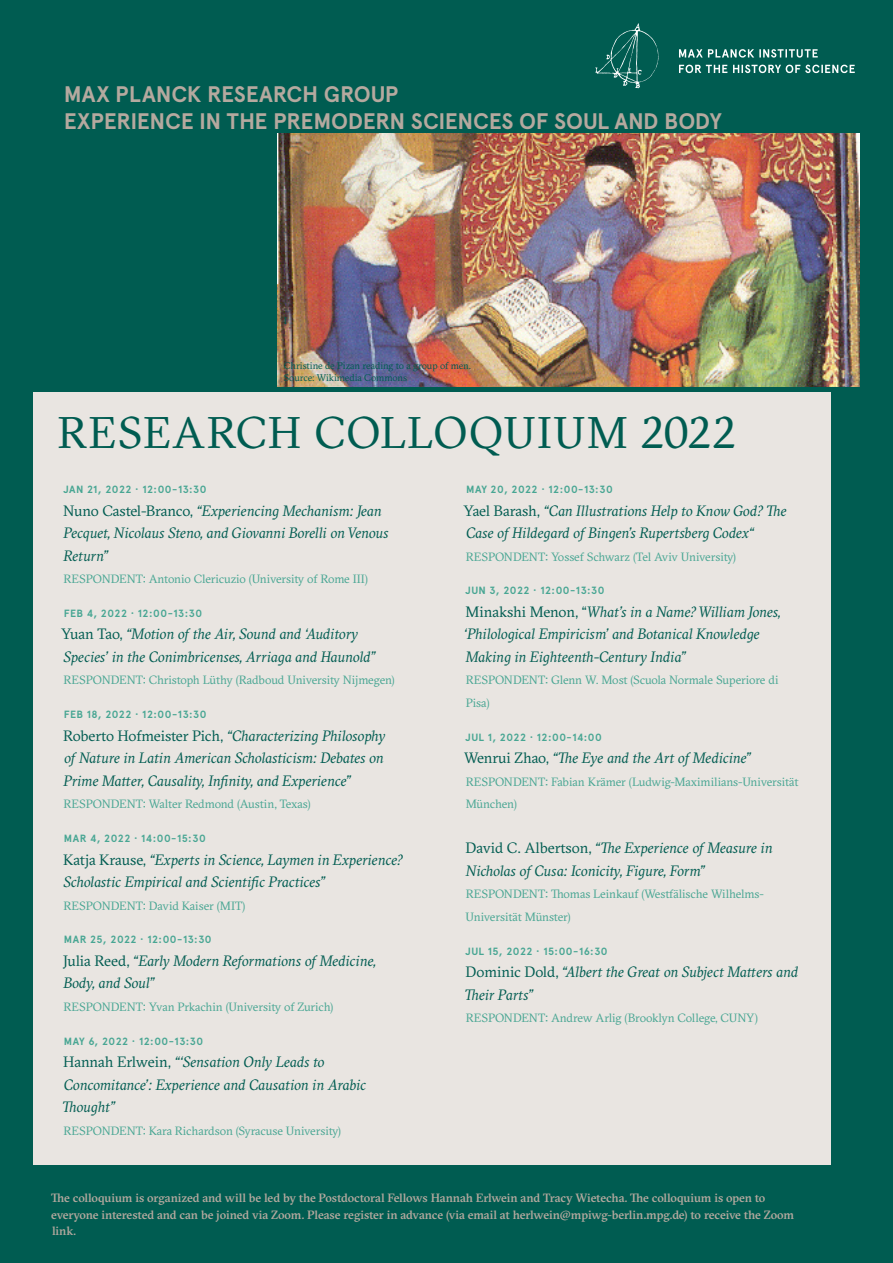
<style>
.page{position:relative;width:893px;height:1263px;background:#005c51}
.page>*{position:absolute;margin:0;border:0;box-sizing:border-box;transform-origin:0 0}
.Kategorie__30_35{font:44.25px "GT Sectra";letter-spacing:.025em;color:#005c51}
.t1{font:700 22.5px "Apercu Pro";letter-spacing:-.01em;color:#b5a99f}
.Veranstaltungstitel{font:italic 15px/22.5px "GT Sectra";letter-spacing:-.005em;color:#005c51}
.Veranstaltungstitel-2{font:12px/22.5px "GT Sectra";letter-spacing:-.01em;color:#48a693}
.Name__Institut__15_2{font:500 12px/16.5px "GT Sectra";letter-spacing:-.005em;color:#b5a99f}
.Veranstaltungstitel-3{font:700 10.5px "Apercu Pro";letter-spacing:.04em;color:#48a693}
.Datum__Ort__Zeit__18{font:700 10.5px "Apercu Pro";letter-spacing:.04em;color:#48a693}
.Haupt-Headline__100{font:9.75px "GT Sectra";letter-spacing:-.005em;color:#005c51}
.s1{font-style:normal}
</style>
<div class="page">
<div style="left:33px;top:392px;width:797px;height:772px;background:#e9e5e1"></div>
<svg style="left:679px;top:65px;width:176px;height:8px"></svg>
<svg style="left:679px;top:49px;width:139px;height:9px"></svg>
<svg style="left:595px;top:23px;width:63px;height:65px"></svg>
<img style="left:277px;top:133px;width:582px;height:254px">
<p class="t1" style="left:64px;top:77px;width:336px">MAX PLANCK RESEARCH GROUP</p>
<p class="t1" style="left:64px;top:104px;width:659px">EXPERIENCE IN THE PREMODERN SCIENCES OF SOUL AND BODY</p>
<p class="Haupt-Headline__100" style="left:284px;top:316px;width:5px">I</p>
<p class="Haupt-Headline__100" style="left:284px;top:361px;width:189px">Christine de Pizan reading to a group of men.</p>
<p class="Haupt-Headline__100" style="left:284px;top:372px;width:125px">Source: Wikimedia Commons</p>
<p class="Kategorie__30_35" style="left:57px;top:408px;width:680px">RESEARCH COLLOQUIUM 2022</p>
<p class="Datum__Ort__Zeit__18" style="left:63px;top:482px;width:145px">JAN 21, 2022 · 12:00-13:30</p>
<p class="Veranstaltungstitel" style="left:63px;top:499px;width:327px"><span class="s1">Nuno Castel-Branco,</span> “Experiencing Mechanism: Jean<br>Pecquet, Nicolaus Steno, and Giovanni Borelli on Venous<br>Return”</p>
<p class="Veranstaltungstitel-2" style="left:63px;top:568px;width:306px">RESPONDENT: Antonio Clericuzio (University of Rome III)</p>
<p class="Veranstaltungstitel-3" style="left:64px;top:605px;width:140px">FEB 4, 2022 · 12:00-13:30</p>
<p class="Veranstaltungstitel" style="left:61px;top:623px;width:316px"><span class="s1">Yuan Tao,</span> “Motion of the Air, Sound and ‘Auditory<br>Species’ in the Conimbricenses, Arriaga and Haunold”</p>
<p class="Veranstaltungstitel-2" style="left:63px;top:669px;width:333px">RESPONDENT: Christoph Lüthy (Radboud University Nijmegen)</p>
<p class="Veranstaltungstitel-3" style="left:64px;top:707px;width:144px">FEB 18, 2022 · 12:00-13:30</p>
<p class="Veranstaltungstitel" style="left:63px;top:724px;width:324px;text-align:justify"><span class="s1">Roberto Hofmeister Pich,</span> “Characterizing Philosophy of Nature in Latin American Scholasticism: Debates on Prime Matter, Causality, Infinity, and Experience”</p>
<p class="Veranstaltungstitel-2" style="left:63px;top:793px;width:249px">RESPONDENT: Walter Redmond (Austin, Texas)</p>
<p class="Datum__Ort__Zeit__18" style="left:64px;top:830px;width:143px">MAR 4, 2022 · 14:00-15:30</p>
<p class="Veranstaltungstitel" style="left:63px;top:848px;width:341px"><span class="s1">Katja Krause,</span> “Experts in Science, Laymen in Experience?<br>Scholastic Empirical and Scientific Practices”</p>
<p class="Veranstaltungstitel-2" style="left:63px;top:894px;width:184px">RESPONDENT: David Kaiser (MIT)</p>
<p class="Veranstaltungstitel-3" style="left:64px;top:932px;width:149px">MAR 25, 2022 · 12:00-13:30</p>
<p class="Veranstaltungstitel" style="left:63px;top:949px;width:315px"><span class="s1">Julia Reed,</span> “Early Modern Reformations of Medicine,<br>Body, and Soul”</p>
<p class="Veranstaltungstitel-2" style="left:63px;top:996px;width:271px">RESPONDENT: Yvan Prkachin (University of Zurich)</p>
<p class="Veranstaltungstitel-3" style="left:64px;top:1033px;width:141px">MAY 6, 2022 · 12:00-13:30</p>
<p class="Veranstaltungstitel" style="left:62px;top:1051px;width:305px"><span class="s1">Hannah Erlwein,</span> “‘Sensation Only Leads to<br>Concomitance’: Experience and Causation in Arabic<br>Thought”</p>
<p class="Veranstaltungstitel-2" style="left:63px;top:1119px;width:279px">RESPONDENT: Kara Richardson (Syracuse University)</p>
<p class="Datum__Ort__Zeit__18" style="left:466px;top:482px;width:148px">MAY 20, 2022 · 12:00-13:30</p>
<p class="Veranstaltungstitel" style="left:463px;top:499px;width:325px"><span class="s1">Yael Barash,</span> “Can Illustrations Help to Know God? The<br>Case of Hildegard of Bingen’s Rupertsberg Codex“</p>
<p class="Veranstaltungstitel-2" style="left:466px;top:546px;width:272px">RESPONDENT: Yossef Schwarz (Tel Aviv University)</p>
<p class="Veranstaltungstitel-3" style="left:466px;top:583px;width:141px">JUN 3, 2022 · 12:00-13:30</p>
<p class="Veranstaltungstitel" style="left:464px;top:601px;width:319px"><span class="s1">Minakshi Menon, “</span>What’s in a Name? William Jones, ‘Philological Empiricism’ and Botanical Knowledge<br>Making in Eighteenth-Century India”</p>
<p class="Veranstaltungstitel-2" style="left:466px;top:669px;width:314px">RESPONDENT: Glenn W. Most (Scuola Normale Superiore di<br>Pisa)</p>
<p class="Veranstaltungstitel-3" style="left:466px;top:729px;width:138px">JUL 1, 2022 · 12:00-14:00</p>
<p class="Veranstaltungstitel" style="left:464px;top:747px;width:288px"><span class="s1">Wenrui Zhao,</span> “The Eye and the Art of Medicine”</p>
<p class="Veranstaltungstitel-2" style="left:466px;top:771px;width:334px">RESPONDENT: Fabian Krämer (Ludwig-Maximilians-Universität<br>München)</p>
<p class="Veranstaltungstitel" style="left:466px;top:837px;width:308px"><span class="s1">David C. Albertson,</span> “The Experience of Measure in<br>Nicholas of Cusa: Iconicity, Figure, Form”</p>
<p class="Veranstaltungstitel-2" style="left:466px;top:883px;width:300px">RESPONDENT: Thomas Leinkauf (Westfälische Wilhelms-<br>Universität Münster)</p>
<p class="Datum__Ort__Zeit__18" style="left:466px;top:943px;width:144px">JUL 15, 2022 · 15:00-16:30</p>
<p class="Veranstaltungstitel" style="left:464px;top:961px;width:335px"><span class="s1">Dominic Dold,</span> “Albert the Great on Subject Matters and<br>Their Parts”</p>
<p class="Veranstaltungstitel-2" style="left:466px;top:1007px;width:294px">RESPONDENT: Andrew Arlig (Brooklyn College, CUNY)</p>
<p class="Name__Institut__15_2" style="left:51px;top:1190px;width:744px">The colloquium is organized and will be led by the Postdoctoral Fellows Hannah Erlwein and Tracy Wietecha. The colloquium is open to everyone interested and can be joined via Zoom. Please register in advance (via email at herlwein@mpiwg-berlin.mpg.de) to receive the Zoom link.</p>
</div>
